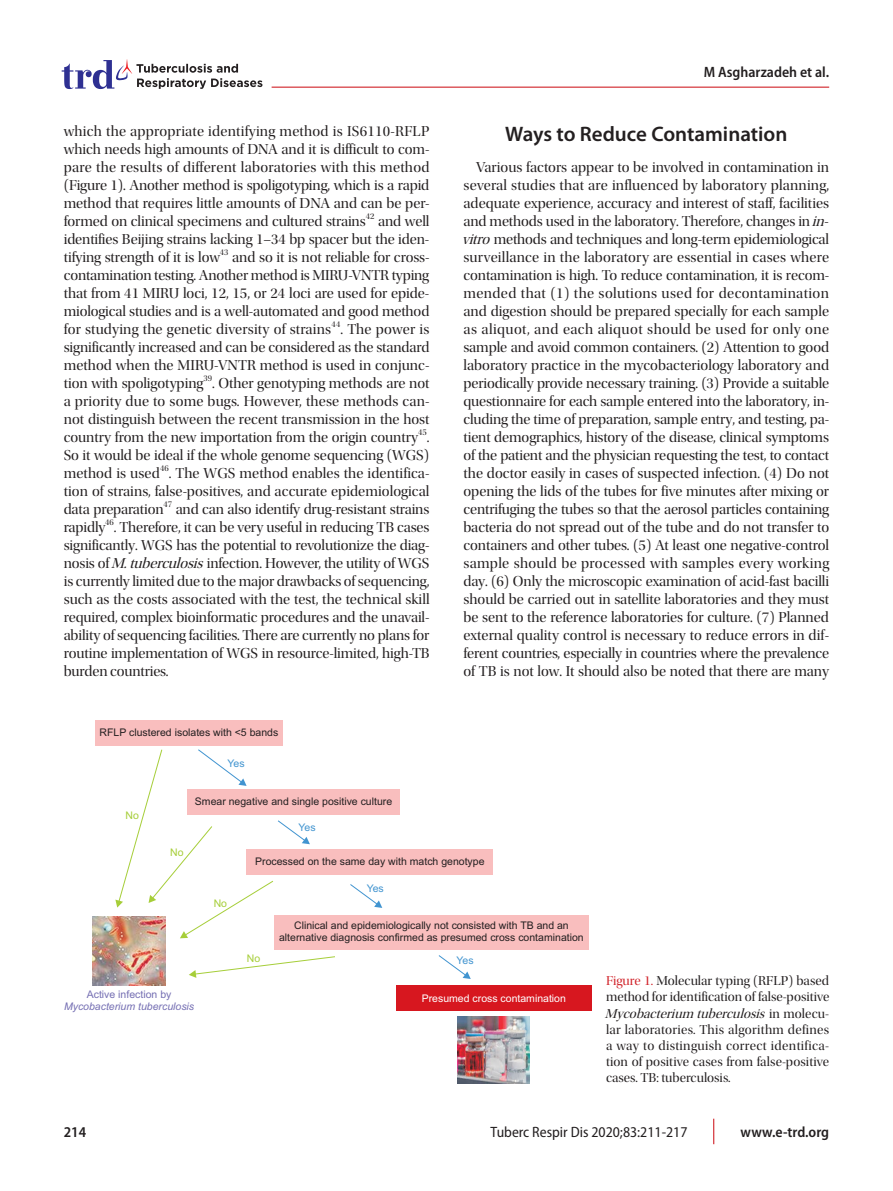
<style>
.page{position:relative;width:893px;height:1191px;background:#fff}
.page>*{position:absolute;margin:0;border:0;box-sizing:border-box;transform-origin:0 0}
.t1{font:600 21px "Myriad Pro";color:#231f20}
.t2{font:15px/18px "Utopia Std Disp";letter-spacing:-.005em;color:#231f20;text-align:justify}
.t3{font:600 semi-condensed 15px "Myriad Pro";color:#231f20}
.t4{font:semi-condensed 15px "Myriad Pro";color:#231f20}
.t5{font:13.5px/16.2px "Utopia Std Disp";letter-spacing:.005em;color:#231f20;text-align:justify}
.t6{font:10.5px/11.7px "Arial";color:#231f20;text-align:center}
.t7{font:10.5px "Arial";color:#fff}
.t8{font:italic 10.5px "Arial";color:#756fb3}
.t9{font:10.5px "Arial";color:#756fb3}
.t10{font:10.5px "Arial";letter-spacing:-.045em;color:#4194d0}
.t11{font:10.5px "Arial";color:#a6ce39}
.t12{font:8.7px "Utopia Std Disp";letter-spacing:-.005em;color:#231f20}
.s1{font-style:italic}
.s2{color:#d1232a}
</style>
<div class="page">
<svg style="left:713px;top:1118px;width:1px;height:26px"></svg>
<hr style="left:272px;top:87px;width:557px;height:1px;background:#d1232a">
<svg style="left:62px;top:59px;width:200px;height:30px"></svg>
<img style="left:93px;top:916px;width:72px;height:69px">
<img style="left:457px;top:1016px;width:73px;height:67px">
<div style="left:95px;top:720px;width:187px;height:25px;background:#f9bebe"></div>
<div style="left:187px;top:789px;width:213px;height:26px;background:#f9bebe"></div>
<div style="left:246px;top:849px;width:247px;height:26px;background:#f9bebe"></div>
<div style="left:274px;top:915px;width:314px;height:34px;background:#f9bebe"></div>
<div style="left:396px;top:985px;width:195px;height:25px;background:#d7171f"></div>
<svg style="left:350px;top:884px;width:32px;height:24px"></svg>
<svg style="left:438px;top:955px;width:33px;height:24px"></svg>
<svg style="left:115px;top:749px;width:195px;height:189px"></svg>
<svg style="left:189px;top:956px;width:146px;height:22px"></svg>
<p class="t2" style="left:64px;top:122px;width:367px">which the appropriate identifying method is IS6110-RFLP which needs high amounts of DNA and it is difficult to com&shy;pare the results of different laboratories with this method (Figure 1). Another method is spoligotyping, which is a rapid method that requires little amounts of DNA and can be per&shy;formed on clinical specimens and cultured strains</p>
<p class="t12" style="left:366px;top:211px;width:10px">42</p>
<p class="t2" style="left:64px;top:212px;width:367px;text-indent:314px">and well identifies Beijing strains lacking 1–34 bp spacer but the iden&shy;tifying strength of it is low</p>
<p class="t12" style="left:220px;top:247px;width:10px">43</p>
<p class="t2" style="left:64px;top:248px;width:367px;text-indent:168px">and so it is not reliable for cross&shy;contamination testing. Another method is MIRU-VNTR typing that from 41 MIRU loci, 12, 15, or 24 loci are used for epide&shy;miological studies and is a well-automated and good method for studying the genetic diversity of strains</p>
<p class="t12" style="left:332px;top:319px;width:10px">44</p>
<p class="t2" style="left:64px;top:320px;width:367px;text-indent:277px">. The power is significantly increased and can be considered as the standard method when the MIRU-VNTR method is used in conjunc&shy;tion with spoligotyping</p>
<p class="t12" style="left:203px;top:373px;width:10px">39</p>
<p class="t2" style="left:64px;top:374px;width:367px;text-indent:148px">. Other genotyping methods are not a priority due to some bugs. However, these methods can&shy;not distinguish between the recent transmission in the host country from the new importation from the origin country</p>
<p class="t12" style="left:418px;top:427px;width:10px">45</p>
<p class="t2" style="left:64px;top:428px;width:367px;text-indent:363px">.<br>So it would be ideal if the whole genome sequencing (WGS) method is used</p>
<p class="t12" style="left:160px;top:463px;width:10px">46</p>
<p class="t2" style="left:64px;top:464px;width:367px;text-indent:105px">. The WGS method enables the identifica&shy;tion of strains, false-positives, and accurate epidemiological data preparation</p>
<p class="t12" style="left:163px;top:499px;width:10px">47</p>
<p class="t2" style="left:176px;top:500px;width:255px">and can also identify drug-resistant strains</p>
<p class="t2" style="left:64px;top:518px;width:43px">rapidly</p>
<p class="t12" style="left:105px;top:517px;width:10px">46</p>
<p class="t2" style="left:64px;top:518px;width:367px;text-indent:50px">. Therefore, it can be very useful in reducing TB cases significantly. WGS has the potential to revolutionize the diag&shy;nosis of <span class="s1">M.tuberculosis</span> infection. However, the utility of WGS is currently limited due to the major drawbacks of sequencing, such as the costs associated with the test, the technical skill required, complex bioinformatic procedures and the unavail&shy;ability of sequencing facilities. There are currently no plans for routine implementation of WGS in resource-limited, high-TB burden countries.</p>
<p class="t6" style="left:100px;top:728px;width:180px">RFLP clustered isolates with &lt;5 bands</p>
<p class="t10" style="left:227px;top:759px;width:19px">Yes</p>
<p class="t11" style="left:126px;top:811px;width:15px">No</p>
<p class="t6" style="left:195px;top:796px;width:199px">Smear negative and single positive culture</p>
<p class="t10" style="left:298px;top:823px;width:19px">Yes</p>
<p class="t3" style="left:704px;top:62px;width:127px">M Asgharzadeh et al.</p>
<h1 class="t1" style="left:505px;top:120px;width:284px">Ways to Reduce Contamination</h1>
<p class="t2" style="left:462px;top:158px;width:372px;text-align:left;text-indent:14px">Various factors appear to be involved in contamination in several studies that are influenced by laboratory planning, adequate experience, accuracy and interest of staff, facilities and methods used in the laboratory. Therefore, changes in <span class="s1">in&shy;vitro</span> methods and techniques and long-term epidemiological surveillance in the laboratory are essential in cases where contamination is high. To reduce contamination, it is recom&shy;mended that (1) the solutions used for decontamination and digestion should be prepared specially for each sample as aliquot, and each aliquot should be used for only one sample and avoid common containers. (2) Attention to good laboratory practice in the mycobacteriology laboratory and periodically provide necessary training. (3) Provide a suitable questionnaire for each sample entered into the laboratory, in&shy;cluding the time of preparation, sample entry, and testing, pa&shy;tient demographics, history of the disease, clinical symptoms of the patient and the physician requesting the test, to contact the doctor easily in cases of suspected infection. (4) Do not opening the lids of the tubes for five minutes after mixing or centrifuging the tubes so that the aerosol particles containing bacteria do not spread out of the tube and do not transfer to containers and other tubes. (5) At least one negative-control sample should be processed with samples every working day. (6) Only the microscopic examination of acid-fast bacilli should be carried out in satellite laboratories and they must be sent to the reference laboratories for culture. (7) Planned external quality control is necessary to reduce errors in dif&shy;ferent countries, especially in countries where the prevalence of TB is not low. It should also be noted that there are many</p>
<p class="t11" style="left:170px;top:848px;width:15px">No</p>
<p class="t11" style="left:214px;top:899px;width:15px">No</p>
<p class="t9" style="left:87px;top:990px;width:86px">Active infection by</p>
<p class="t8" style="left:64px;top:1002px;width:132px">Mycobacterium tuberculosis</p>
<p class="t6" style="left:255px;top:856px;width:231px">Processed on the same day with match genotype</p>
<p class="t10" style="left:367px;top:884px;width:19px">Yes</p>
<p class="t11" style="left:247px;top:954px;width:15px">No</p>
<p class="t6" style="left:279px;top:920px;width:306px">Clinical and epidemiologically not consisted with TB and an alternative diagnosis confirmed as presumed cross contamination</p>
<p class="t10" style="left:457px;top:956px;width:19px">Yes</p>
<p class="t7" style="left:422px;top:993px;width:146px">Presumed cross contamination</p>
<p class="t5" style="left:605px;top:973px;width:226px"><span class="s2">Figure 1.</span> Molecular typing (RFLP) based method for identification of false-positive <span class="s1">Mycobacterium tuberculosis</span>i n m o l e c u - lar laboratories. This algorithm defines a way to distinguish correct identifica&shy;tion of positive cases from false-positive cases. TB: tuberculosis.</p>
<p class="t3" style="left:64px;top:1122px;width:24px">214</p>
<p class="t4" style="left:491px;top:1122px;width:198px">Tuberc Respir Dis 2020;83:211-217</p>
<p class="t3" style="left:740px;top:1122px;width:90px">www.e-trd.org</p>
</div>
